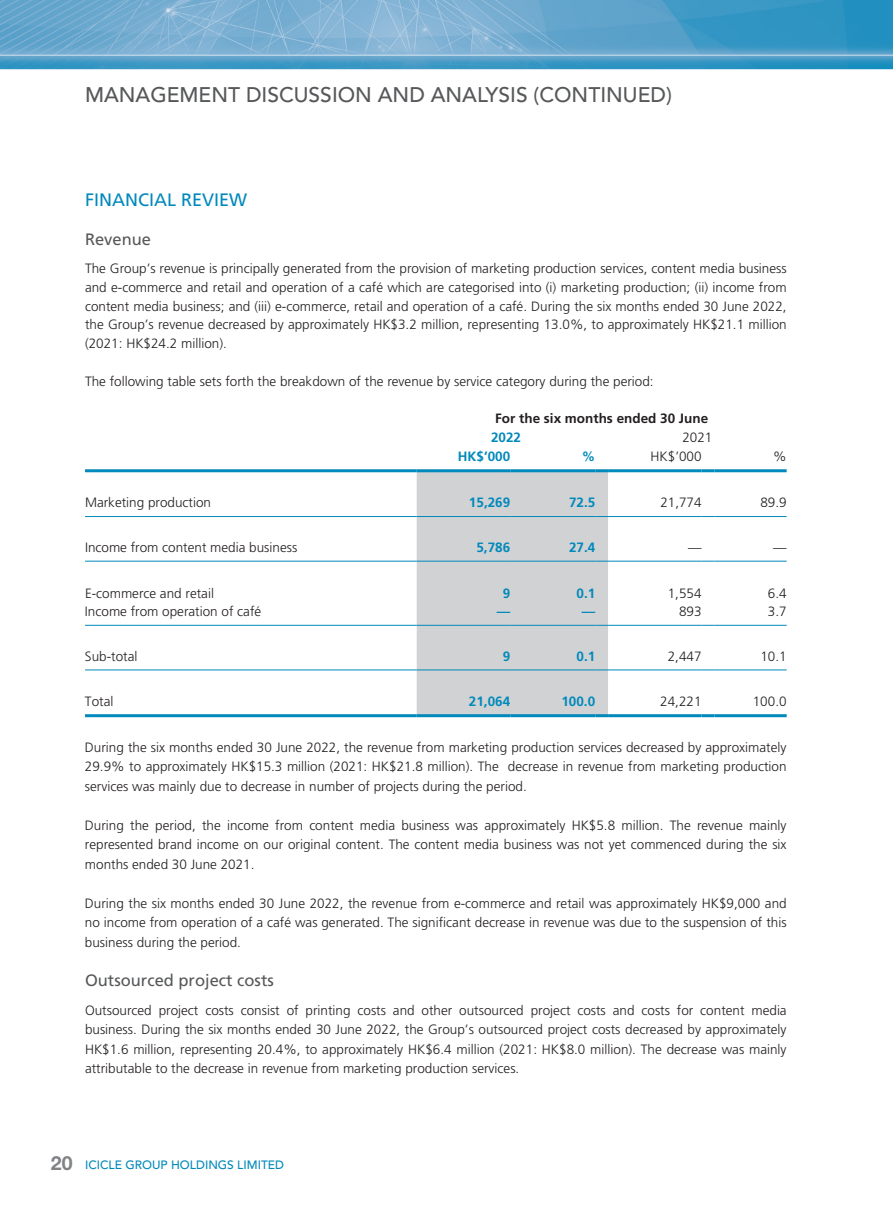
<style>
.page{position:relative;width:893px;height:1212px;background:#fff}
.page>*{position:absolute;margin:0;border:0;box-sizing:border-box;transform-origin:0 0}
.t1{font:500 21px "Avenir LT Std";color:#57585a}
.t2{font:18px "Frutiger LT Std";color:#0089bb}
.t3{font:16.5px "Frutiger LT Std";color:#57585a}
.t4{font:300 13.5px/19.5px "Frutiger LT Std";color:#231f20;text-align:justify}
.t5{font:700 13.5px "Frutiger LT Std";color:#0089bb}
.t6{font:700 13.5px "Frutiger LT Std";color:#231f20}
.t7{font:500 12px "Avenir LT Std";color:#0089bb}
.s1{font-family:"Helvetica Neue LT Std";font-weight:700;font-size:19.5px;color:#808285}
</style>
<div class="page">
<img style="left:0;top:0;width:893px;height:718px">
<div style="left:417px;top:472px;width:191px;height:242px;background:#d1d2d4"></div>
<hr style="left:85px;top:625px;width:332px;height:1px;background:#0089bb">
<hr style="left:417px;top:625px;width:93px;height:1px;background:#0089bb">
<svg style="left:510px;top:625px;width:13px;height:1px"></svg>
<hr style="left:523px;top:625px;width:72px;height:1px;background:#0089bb">
<svg style="left:595px;top:625px;width:13px;height:1px"></svg>
<hr style="left:608px;top:625px;width:94px;height:1px;background:#0089bb">
<svg style="left:702px;top:625px;width:12px;height:1px"></svg>
<hr style="left:714px;top:625px;width:73px;height:1px;background:#0089bb">
<hr style="left:85px;top:516px;width:332px;height:1px;background:#0089bb">
<hr style="left:417px;top:516px;width:93px;height:1px;background:#0089bb">
<svg style="left:510px;top:516px;width:13px;height:1px"></svg>
<hr style="left:523px;top:516px;width:72px;height:1px;background:#0089bb">
<svg style="left:595px;top:516px;width:13px;height:1px"></svg>
<hr style="left:608px;top:516px;width:94px;height:1px;background:#0089bb">
<svg style="left:702px;top:516px;width:12px;height:1px"></svg>
<hr style="left:714px;top:516px;width:73px;height:1px;background:#0089bb">
<hr style="left:85px;top:469px;width:332px;height:3px;background:#0089bb">
<hr style="left:417px;top:469px;width:93px;height:3px;background:#0089bb">
<svg style="left:510px;top:469px;width:13px;height:3px"></svg>
<hr style="left:523px;top:469px;width:72px;height:3px;background:#0089bb">
<svg style="left:595px;top:469px;width:13px;height:3px"></svg>
<hr style="left:608px;top:469px;width:94px;height:3px;background:#0089bb">
<svg style="left:702px;top:469px;width:12px;height:3px"></svg>
<hr style="left:714px;top:469px;width:73px;height:3px;background:#0089bb">
<hr style="left:85px;top:714px;width:332px;height:3px;background:#0089bb">
<hr style="left:417px;top:714px;width:93px;height:3px;background:#0089bb">
<svg style="left:510px;top:714px;width:13px;height:3px"></svg>
<hr style="left:523px;top:714px;width:72px;height:3px;background:#0089bb">
<svg style="left:595px;top:714px;width:13px;height:3px"></svg>
<hr style="left:608px;top:714px;width:94px;height:3px;background:#0089bb">
<svg style="left:702px;top:714px;width:12px;height:3px"></svg>
<hr style="left:714px;top:714px;width:73px;height:3px;background:#0089bb">
<hr style="left:85px;top:669px;width:332px;height:1px;background:#0089bb">
<hr style="left:417px;top:669px;width:93px;height:1px;background:#0089bb">
<svg style="left:510px;top:669px;width:13px;height:1px"></svg>
<hr style="left:523px;top:669px;width:72px;height:1px;background:#0089bb">
<svg style="left:595px;top:669px;width:13px;height:1px"></svg>
<hr style="left:608px;top:669px;width:94px;height:1px;background:#0089bb">
<svg style="left:702px;top:669px;width:12px;height:1px"></svg>
<hr style="left:714px;top:669px;width:73px;height:1px;background:#0089bb">
<hr style="left:85px;top:561px;width:332px;height:1px;background:#0089bb">
<hr style="left:417px;top:561px;width:93px;height:1px;background:#0089bb">
<svg style="left:510px;top:561px;width:13px;height:1px"></svg>
<hr style="left:523px;top:561px;width:72px;height:1px;background:#0089bb">
<svg style="left:595px;top:561px;width:13px;height:1px"></svg>
<hr style="left:608px;top:561px;width:94px;height:1px;background:#0089bb">
<svg style="left:702px;top:561px;width:12px;height:1px"></svg>
<hr style="left:714px;top:561px;width:73px;height:1px;background:#0089bb">
<h1 class="t1" style="left:85px;top:83px;width:588px">MANAGEMENT DISCUSSION AND ANALYSIS (CONTINUED)</h1>
<h2 class="t2" style="left:85px;top:189px;width:164px">FINANCIAL REVIEW</h2>
<p class="t3" style="left:85px;top:229px;width:68px">Revenue</p>
<p class="t4" style="left:85px;top:259px;width:703px;line-height:18.8px">The Group’s revenue is principally generated from the provision of marketing production services, content media business and e-commerce and retail and operation of a café which are categorised into (i) marketing production; (ii) income from content media business; and (iii) e-commerce, retail and operation of a café. During the six months ended 30 June 2022, the Group’s revenue decreased by approximately HK$3.2 million, representing 13.0%, to approximately HK$21.1 million (2021: HK$24.2 million).</p>
<p class="t4" style="left:85px;top:371px;width:570px">The following table sets forth the breakdown of the revenue by service category during the period:</p>
<p class="t6" style="left:495px;top:410px;width:215px">For the six months ended 30 June</p>
<p class="t5" style="left:491px;top:429px;width:32px">2022</p>
<p class="t4" style="left:682px;top:428px;width:32px">2021</p>
<p class="t5" style="left:458px;top:448px;width:54px">HK$’000</p>
<p class="t5" style="left:582px;top:448px;width:15px">%</p>
<p class="t4" style="left:651px;top:446px;width:53px">HK$’000</p>
<p class="t4" style="left:773px;top:446px;width:15px">%</p>
<p class="t4" style="left:85px;top:493px;width:128px">Marketing production</p>
<p class="t5" style="left:469px;top:495px;width:43px">15,269</p>
<p class="t5" style="left:569px;top:495px;width:28px">72.5</p>
<p class="t4" style="left:660px;top:493px;width:43px">21,774</p>
<p class="t4" style="left:760px;top:493px;width:28px">89.9</p>
<p class="t4" style="left:85px;top:538px;width:214px">Income from content media business</p>
<p class="t5" style="left:476px;top:539px;width:35px">5,786</p>
<p class="t5" style="left:569px;top:539px;width:28px">27.4</p>
<p class="t4" style="left:688px;top:538px;width:15px">—</p>
<p class="t4" style="left:773px;top:538px;width:15px">—</p>
<p class="t4" style="left:85px;top:583px;width:130px">E-commerce and retail</p>
<p class="t5" style="left:503px;top:585px;width:9px">9</p>
<p class="t5" style="left:576px;top:585px;width:20px">0.1</p>
<p class="t4" style="left:668px;top:583px;width:35px">1,554</p>
<p class="t4" style="left:768px;top:583px;width:20px">6.4</p>
<p class="t4" style="left:85px;top:602px;width:178px">Income from operation of café</p>
<p class="t5" style="left:497px;top:604px;width:15px">—</p>
<p class="t5" style="left:582px;top:604px;width:15px">—</p>
<p class="t4" style="left:679px;top:602px;width:24px">893</p>
<p class="t4" style="left:768px;top:602px;width:20px">3.7</p>
<p class="t4" style="left:85px;top:647px;width:54px">Sub-total</p>
<p class="t5" style="left:503px;top:648px;width:9px">9</p>
<p class="t5" style="left:576px;top:648px;width:20px">0.1</p>
<p class="t4" style="left:668px;top:647px;width:35px">2,447</p>
<p class="t4" style="left:760px;top:647px;width:28px">10.1</p>
<p class="t4" style="left:85px;top:691px;width:30px">Total</p>
<p class="t5" style="left:469px;top:693px;width:43px">21,064</p>
<p class="t5" style="left:561px;top:693px;width:35px">100.0</p>
<p class="t4" style="left:660px;top:691px;width:43px">24,221</p>
<p class="t4" style="left:753px;top:691px;width:35px">100.0</p>
<p class="t4" style="left:85px;top:737px;width:703px">During the six months ended 30 June 2022, the revenue from marketing production services decreased by approximately 29.9% to approximately HK$15.3 million (2021: HK$21.8 million). The decrease in revenue from marketing production services was mainly due to decrease in number of projects during the period.</p>
<p class="t4" style="left:85px;top:815px;width:703px">During the period, the income from content media business was approximately HK$5.8 million. The revenue mainly represented brand income on our original content. The content media business was not yet commenced during the six months ended 30 June 2021.</p>
<p class="t4" style="left:85px;top:893px;width:703px">During the six months ended 30 June 2022, the revenue from e-commerce and retail was approximately HK$9,000 and no income from operation of a café was generated. The significant decrease in revenue was due to the suspension of this business during the period.</p>
<p class="t3" style="left:85px;top:970px;width:190px">Outsourced project costs</p>
<p class="t4" style="left:85px;top:1001px;width:703px">Outsourced project costs consist of printing costs and other outsourced project costs and costs for content media business. During the six months ended 30 June 2022, the Group’s outsourced project costs decreased by approximately HK$1.6 million, representing 20.4%, to approximately HK$6.4 million (2021: HK$8.0 million). The decrease was mainly attributable to the decrease in revenue from marketing production services.</p>
<p class="t7" style="left:51px;top:1158px;width:235px"><span class="s1">20</span> ICICLE GROUP HOLDINGS LIMITED</p>
</div>
